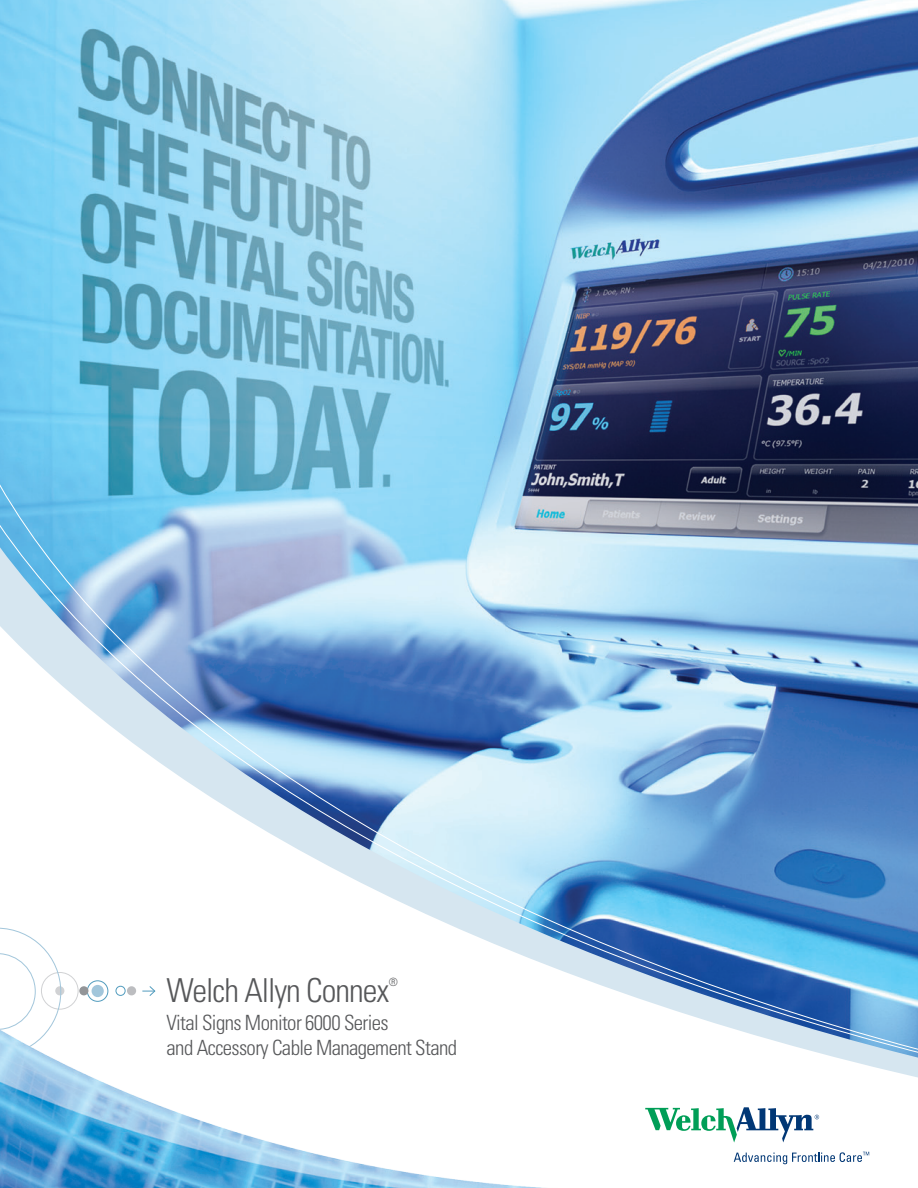
<style>
.page{position:relative;width:918px;height:1188px;background:#fff}
.page>*{position:absolute;margin:0;border:0;box-sizing:border-box;transform-origin:0 0}
.t1{font:300 condensed 33px "Univers";letter-spacing:-.03em;color:#57585a}
.t2{font:300 condensed 21px/25px "Univers";letter-spacing:-.03em;color:#57585a}
.t3{font:300 condensed 11.4px "Univers";color:#57585a}
</style>
<div class="page">
<img style="left:61px;top:0;width:857px;height:1162px">
<svg style="left:645px;top:1107px;width:174px;height:36px"></svg>
<svg style="left:734px;top:1152px;width:135px;height:12px"></svg>
<svg style="left:0;top:0;width:61px;height:685px;background:#84cff1"></svg>
<img style="left:0;top:920px;width:639px;height:268px">
<h1 class="t1" style="left:167px;top:970px;width:224px">Welch Allyn Connex</h1>
<p class="t3" style="left:389px;top:975px;width:11px">®</p>
<p class="t2" style="left:167px;top:1010px;width:292px">Vital Signs Monitor 6000 Series<br>and Accessory Cable Management Stand</p>
</div>
